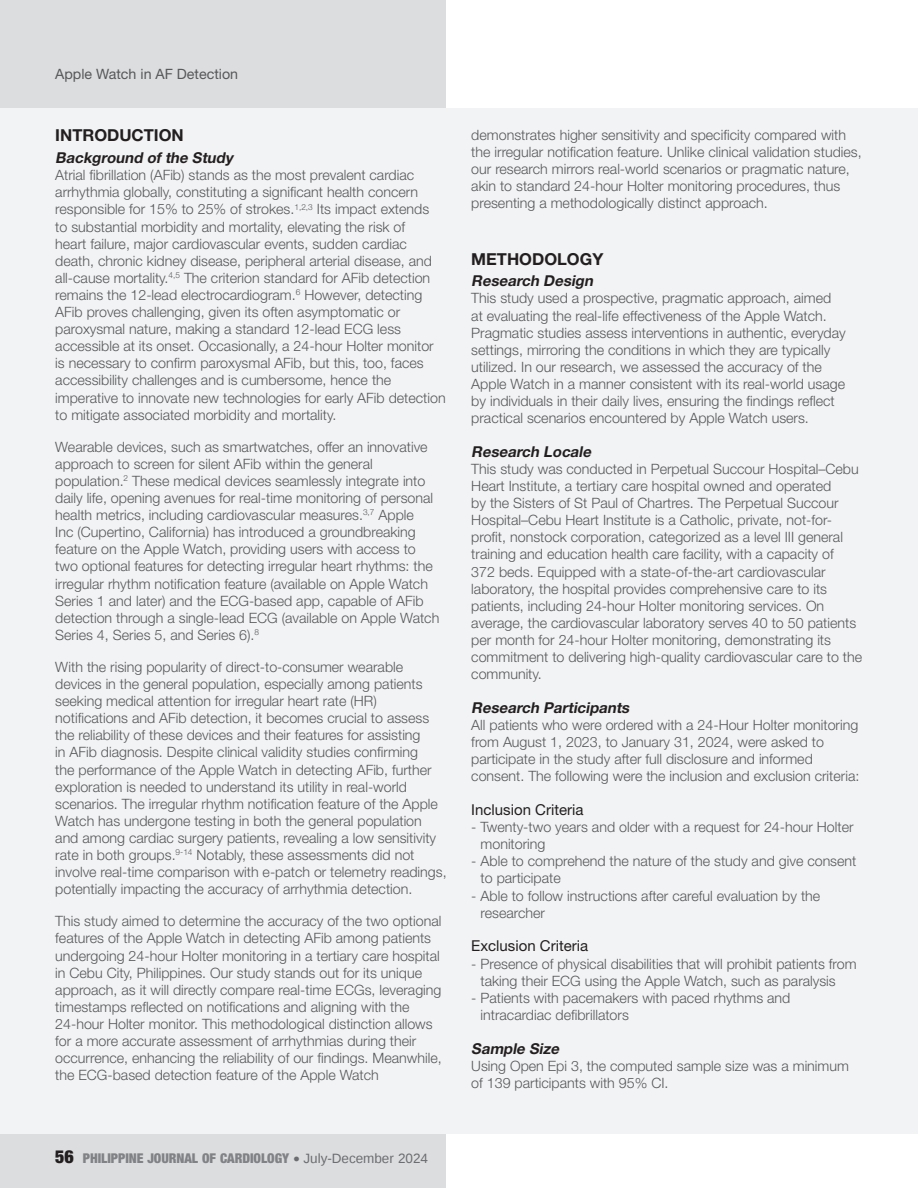
<style>
.page{position:relative;width:918px;height:1188px;background:#fff}
.page>*{position:absolute;margin:0;border:0;box-sizing:border-box;transform-origin:0 0}
.Head_1{font:700 16.5px "Helvetica Neue LT Std";color:#231f20}
.Head_2{font:italic 700 15px "Helvetica Neue LT Std";color:#231f20}
.Head2_after_Head1{font:italic 700 15px "Helvetica Neue LT Std";color:#231f20}
.Head_3{font:15px "Helvetica Neue LT Std";color:#231f20}
.Para{font:300 14.25px/17.1px "Helvetica Neue LT Std";color:#57585a}
.Para_After_Head{font:300 14.25px/17.1px "Helvetica Neue LT Std";color:#57585a}
.t1{font:14.25px "Helvetica Neue LT Std";color:#57585a}
.t2{font:900 condensed 13.5px "Helvetica Neue LT Std";letter-spacing:-.005em;color:#808285}
.s1{font-size:18px;color:#231f20}
.s2{font-family:"Liberation Sans";font-weight:400;font-stretch:normal;font-size:18px;color:#6c6d70}
.s3{font-family:"Liberation Sans";font-weight:400;font-stretch:normal;color:#6c6d70}
</style>
<div class="page">
<div style="left:0;top:0;width:445px;height:108px;background:#dcdddf"></div>
<div style="left:0;top:1134px;width:445px;height:54px;background:#dcdddf"></div>
<div style="left:0;top:108px;width:918px;height:1026px;background:#f2f3f4"></div>
<p class="t1" style="left:55px;top:65px;width:184px">Apple Watch in AF Detection</p>
<p class="Head_1" style="left:55px;top:125px;width:130px">INTRODUCTION</p>
<p class="Head2_after_Head1" style="left:55px;top:149px;width:179px">Background of the Study</p>
<p class="Para_After_Head" style="left:55px;top:166px;width:392px">Atrial fibrillation (AFib) stands as the most prevalent cardiac arrhythmia globally, constituting a significant health concern responsible for 15% to 25% of strokes.<sup>1,2,3</sup> Its impact extends<br>to substantial morbidity and mortality, elevating the risk of<br>heart failure, major cardiovascular events, sudden cardiac death, chronic kidney disease, peripheral arterial disease, and all-cause mortality.<sup>4,5</sup> The criterion standard for AFib detection remains the 12-lead electrocardiogram.<sup>6</sup> However, detecting AFib proves challenging, given its often asymptomatic or paroxysmal nature, making a standard 12-lead ECG less accessible at its onset. Occasionally, a 24-hour Holter monitor is necessary to confirm paroxysmal AFib, but this, too, faces accessibility challenges and is cumbersome, hence the imperative to innovate new technologies for early AFib detection to mitigate associated morbidity and mortality.</p>
<p class="Para" style="left:55px;top:438px;width:386px">Wearable devices, such as smartwatches, offer an innovative approach to screen for silent AFib within the general population.<sup>2</sup> These medical devices seamlessly integrate into daily life, opening avenues for real-time monitoring of personal health metrics, including cardiovascular measures.<sup>3,7</sup> Apple<br>Inc (Cupertino, California) has introduced a groundbreaking feature on the Apple Watch, providing users with access to two optional features for detecting irregular heart rhythms: the irregular rhythm notification feature (available on Apple Watch Series 1 and later) and the ECG-based app, capable of AFib detection through a single-lead ECG (available on Apple Watch Series 4, Series 5, and Series 6).<sup>8</sup></p>
<p class="Para" style="left:55px;top:658px;width:393px">With the rising popularity of direct-to-consumer wearable devices in the general population, especially among patients seeking medical attention for irregular heart rate (HR) notifications and AFib detection, it becomes crucial to assess the reliability of these devices and their features for assisting<br>in AFib diagnosis. Despite clinical validity studies confirming<br>the performance of the Apple Watch in detecting AFib, further exploration is needed to understand its utility in real-world scenarios. The irregular rhythm notification feature of the Apple Watch has undergone testing in both the general population and among cardiac surgery patients, revealing a low sensitivity rate in both groups.<sup>9-14</sup> Notably, these assessments did not involve real-time comparison with e-patch or telemetry readings, potentially impacting the accuracy of arrhythmia detection.</p>
<p class="Para" style="left:55px;top:912px;width:388px">This study aimed to determine the accuracy of the two optional features of the Apple Watch in detecting AFib among patients undergoing 24-hour Holter monitoring in a tertiary care hospital in Cebu City, Philippines. Our study stands out for its unique approach, as it will directly compare real-time ECGs, leveraging timestamps reflected on notifications and aligning with the 24-hour Holter monitor. This methodological distinction allows for a more accurate assessment of arrhythmias during their occurrence, enhancing the reliability of our findings. Meanwhile, the ECG-based detection feature of the Apple Watch</p>
<p class="t2" style="left:55px;top:1150px;width:374px"><span class="s1">56</span> PHILIPPINE JOURNAL OF CARDIOLOGY <span class="s2">•</span> <span class="s3">July-December 2024</span></p>
<p class="Para" style="left:471px;top:126px;width:392px">demonstrates higher sensitivity and specificity compared with the irregular notification feature. Unlike clinical validation studies, our research mirrors real-world scenarios or pragmatic nature, akin to standard 24-hour Holter monitoring procedures, thus presenting a methodologically distinct approach.</p>
<p class="Head_1" style="left:471px;top:248px;width:134px">METHODOLOGY</p>
<p class="Head2_after_Head1" style="left:471px;top:272px;width:126px">Research Design</p>
<p class="Para_After_Head" style="left:471px;top:289px;width:376px">This study used a prospective, pragmatic approach, aimed at evaluating the real-life effectiveness of the Apple Watch.<br>Pragmatic studies assess interventions in authentic, everyday settings, mirroring the conditions in which they are typically utilized. In our research, we assessed the accuracy of the Apple Watch in a manner consistent with its real-world usage by individuals in their daily lives, ensuring the findings reflect practical scenarios encountered by Apple Watch users.</p>
<p class="Head_2" style="left:471px;top:442px;width:124px">Research Locale</p>
<p class="Para" style="left:471px;top:460px;width:392px">This study was conducted in Perpetual Succour Hospital–Cebu Heart Institute, a tertiary care hospital owned and operated<br>by the Sisters of St Paul of Chartres. The Perpetual Succour Hospital–Cebu Heart Institute is a Catholic, private, not-for&shy;profit, nonstock corporation, categorized as a level III general training and education health care facility, with a capacity of<br>372 beds. Equipped with a state-of-the-art cardiovascular laboratory, the hospital provides comprehensive care to its patients, including 24-hour Holter monitoring services. On average, the cardiovascular laboratory serves 40 to 50 patients per month for 24-hour Holter monitoring, demonstrating its commitment to delivering high-quality cardiovascular care to the community.</p>
<p class="Head_2" style="left:471px;top:698px;width:163px">Research Participants</p>
<p class="Para" style="left:471px;top:716px;width:390px">All patients who were ordered with a 24-Hour Holter monitoring from August 1, 2023, to January 31, 2024, were asked to participate in the study after full disclosure and informed consent. The following were the inclusion and exclusion criteria:</p>
<p class="Head_3" style="left:471px;top:801px;width:114px">Inclusion Criteria</p>
<p class="Para" style="left:481px;top:818px;width:374px;text-indent:-9px">- Twenty-two years and older with a request for 24-hour Holter monitoring</p>
<p class="Para" style="left:481px;top:852px;width:377px;text-indent:-9px">- Able to comprehend the nature of the study and give consent to participate</p>
<p class="Para" style="left:481px;top:887px;width:341px;text-indent:-9px">- Able to follow instructions after careful evaluation by the researcher</p>
<p class="Head_3" style="left:471px;top:937px;width:118px">Exclusion Criteria</p>
<p class="Para" style="left:481px;top:955px;width:378px;text-indent:-9px">- Presence of physical disabilities that will prohibit patients from taking their ECG using the Apple Watch, such as paralysis</p>
<p class="Para" style="left:481px;top:989px;width:311px;text-indent:-9px">- Patients with pacemakers with paced rhythms and intracardiac defibrillators</p>
<p class="Head_2" style="left:471px;top:1039px;width:92px">Sample Size</p>
<p class="Para" style="left:471px;top:1057px;width:379px">Using Open Epi 3, the computed sample size was a minimum of 139 participants with 95% CI.</p>
</div>
